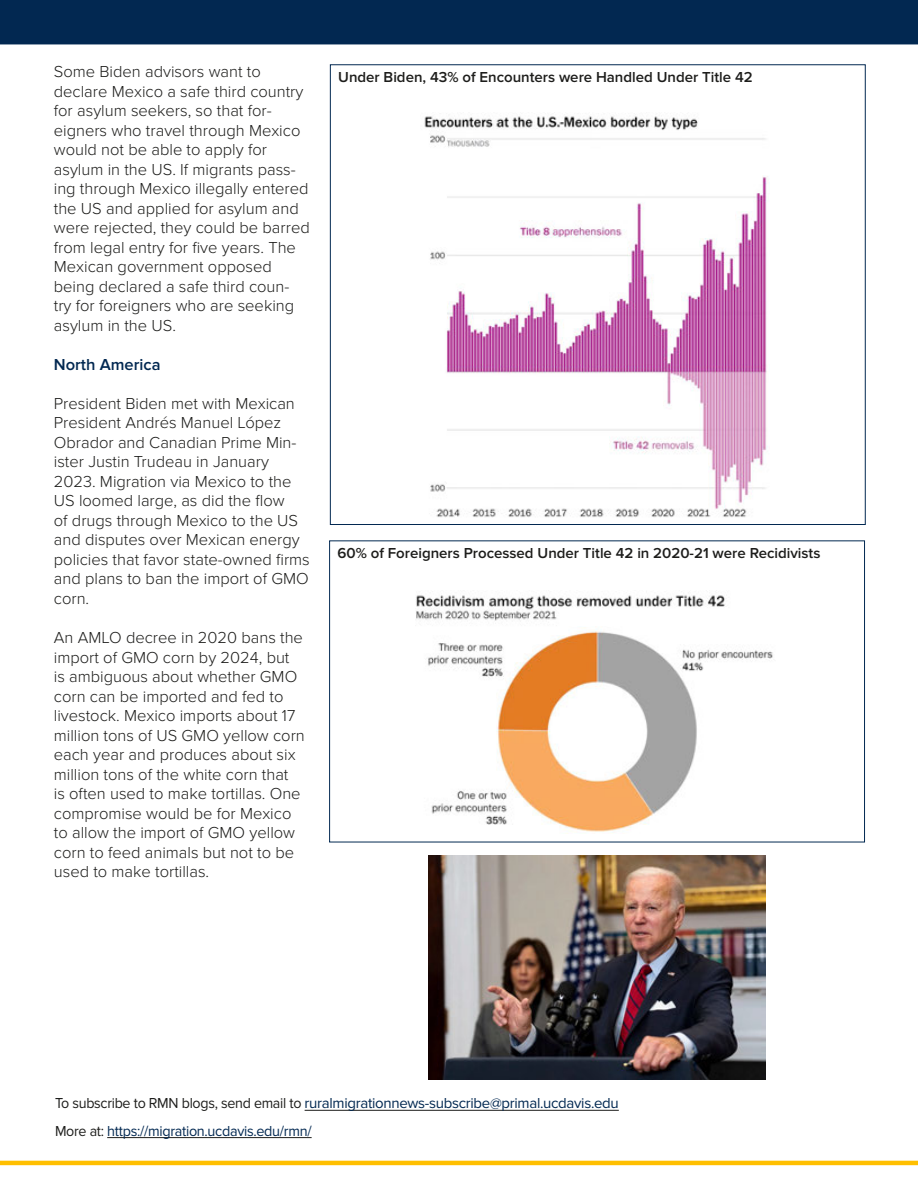
<style>
.page{position:relative;width:918px;height:1188px;background:#fff}
.page>*{position:absolute;margin:0;border:0;box-sizing:border-box;transform-origin:0 0}
.Body_Text{font:300 16.5px/19.5px "Proxima Nova";color:#1d1d1b}
.Body_Text-2{font:600 16.5px "Proxima Nova";color:#022851}
.Article_Body__Palati{font:600 15px "Proxima Nova";color:#1d1d1b}
.Article_Body__Palati-2{font:15px "Proxima Nova";letter-spacing:-.02em;color:#022851}
.Article_Body__Palati-3{font:15px "Proxima Nova";letter-spacing:-.02em;color:#022851;scale:.96 1}
.s1{color:#1d1d1b}
</style>
<div class="page">
<hr style="left:0;top:1161px;width:918px;height:4px;background:#ffbf00">
<div style="left:0;top:0;width:918px;height:44px;background:#022851"></div>
<img style="left:424px;top:116px;width:346px;height:402px">
<img style="left:416px;top:595px;width:357px;height:239px">
<div style="left:329px;top:540px;width:536px;height:302px;border:1px solid #022851"></div>
<img style="left:428px;top:855px;width:337px;height:224px">
<hr style="left:305px;top:1110px;width:314px;height:1px;background:#1d1d1b">
<hr style="left:107px;top:1137px;width:205px;height:1px;background:#1d1d1b">
<p class="Body_Text" style="left:54px;top:63px;width:257px">Some Biden advisors want to declare Mexico a safe third country for asylum seekers, so that for&shy;eigners who travel through Mexico would not be able to apply for asylum in the US. If migrants pass&shy;ing through Mexico illegally entered the US and applied for asylum and were rejected, they could be barred from legal entry for five years. The<br>Mexican government opposed being declared a safe third coun&shy;try for foreigners who are seeking asylum in the US.</p>
<p class="Body_Text-2" style="left:54px;top:355px;width:108px">North America</p>
<p class="Body_Text" style="left:54px;top:394px;width:257px">President Biden met with Mexican<br>President Andrés Manuel López<br>Obrador and Canadian Prime Min&shy;ister Justin Trudeau in January<br>2023. Migration via Mexico to the<br>US loomed large, as did the flow<br>of drugs through Mexico to the US and disputes over Mexican energy policies that favor state-owned firms and plans to ban the import of GMO corn.</p>
<p class="Body_Text" style="left:54px;top:628px;width:252px">An AMLO decree in 2020 bans the import of GMO corn by 2024, but<br>is ambiguous about whether GMO corn can be imported and fed to livestock. Mexico imports about 17 million tons of US GMO yellow corn each year and produces about six million tons of the white corn that<br>is often used to make tortillas. One compromise would be for Mexico to allow the import of GMO yellow corn to feed animals but not to be used to make tortillas.</p>
<p class="Article_Body__Palati" style="left:338px;top:69px;width:416px">Under Biden, 43% of Encounters were Handled Under Title 42</p>
<p class="Article_Body__Palati" style="left:337px;top:545px;width:485px">60% of Foreigners Processed Under Title 42 in 2020-21 were Recidivists</p>
<p class="Article_Body__Palati-2" style="left:55px;top:1095px;width:565px"><span class="s1">To subscribe to RMN blogs, send email to</span> ruralmigrationnews-subscribe@primal.ucdavis.edu</p>
<p class="Article_Body__Palati-3" style="left:55px;top:1122px;width:269px"><span class="s1">More at:</span> https://migration.ucdavis.edu/rmn/</p>
</div>
